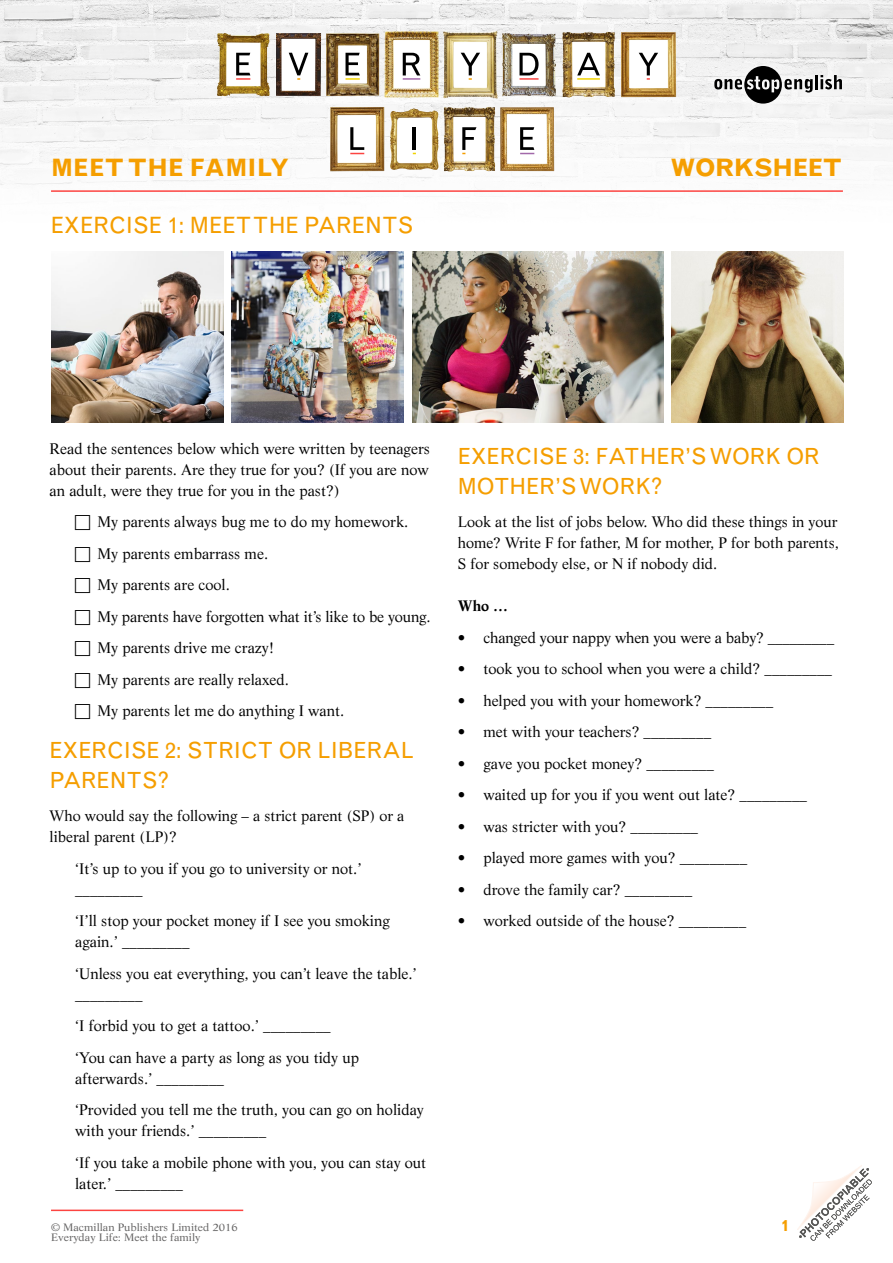
<style>
.page{position:relative;width:893px;height:1263px;background:#fff}
.page>*{position:absolute;margin:0;border:0;box-sizing:border-box;transform-origin:0 0}
.t1{font:700 24px "Grotesque MT Std";letter-spacing:.01em;color:#f59e00}
.t2{font:700 24px "Grotesque MT Std";letter-spacing:-.02em;color:#f59e00}
.t3{font:22.5px "Grotesque MT Std";color:#f59e00}
.t4{font:22.35px/29.7px "Grotesque MT Std";color:#f59e00}
.t5{font:15px/31.5px "Life LT Std";color:#000}
.t6{font:700 15px "Grotesque MT Std";color:#f59e00}
.t7{font:14.85px/21px "Life LT Std";color:#000}
.t8{font:700 14.85px "Life LT Std";color:#000}
.t9{font:10.5px/10.5px "Life LT Std";color:#646363;scale:1.08 1}
</style>
<div class="page">
<img style="left:0;top:0;width:893px;height:198px">
<hr style="left:51px;top:1209px;width:192px;height:2px;background:#fc4441">
<svg style="left:696px;top:47px;width:165px;height:75px;fill:#f2f2f2"></svg>
<svg style="left:714px;top:66px;width:99px;height:38px"></svg>
<hr style="left:815px;top:75px;width:3px;height:14px;background:#000">
<svg style="left:820px;top:75px;width:22px;height:14px"></svg>
<hr style="left:51px;top:190px;width:792px;height:2px;background:#fc4441">
<img style="left:621px;top:32px;width:55px;height:65px">
<img style="left:562px;top:32px;width:53px;height:65px">
<img style="left:443px;top:31px;width:55px;height:68px">
<img style="left:217px;top:33px;width:53px;height:63px">
<img style="left:326px;top:33px;width:53px;height:63px">
<img style="left:276px;top:33px;width:45px;height:63px">
<img style="left:384px;top:31px;width:55px;height:67px">
<img style="left:502px;top:33px;width:54px;height:64px">
<svg style="left:236px;top:53px;width:14px;height:27px"></svg>
<svg style="left:346px;top:53px;width:14px;height:27px"></svg>
<svg style="left:289px;top:53px;width:19px;height:27px"></svg>
<svg style="left:403px;top:53px;width:17px;height:27px"></svg>
<svg style="left:461px;top:53px;width:19px;height:27px"></svg>
<hr style="left:519px;top:78px;width:20px;height:2px;background:#fc4441">
<svg style="left:519px;top:53px;width:20px;height:22px"></svg>
<hr style="left:577px;top:78px;width:23px;height:2px;background:#f2d300">
<svg style="left:577px;top:53px;width:23px;height:22px"></svg>
<svg style="left:639px;top:53px;width:19px;height:27px"></svg>
<img style="left:500px;top:107px;width:54px;height:64px">
<img style="left:443px;top:107px;width:52px;height:65px">
<img style="left:390px;top:108px;width:49px;height:62px">
<img style="left:330px;top:107px;width:54px;height:64px">
<svg style="left:350px;top:127px;width:14px;height:27px"></svg>
<hr style="left:413px;top:127px;width:3px;height:23px;background:#000">
<svg style="left:462px;top:127px;width:14px;height:27px"></svg>
<svg style="left:520px;top:127px;width:14px;height:27px"></svg>
<svg style="left:797px;top:1165px;width:75px;height:76px"></svg>
<img style="left:672px;top:251px;width:171px;height:172px">
<img style="left:232px;top:251px;width:172px;height:172px">
<img style="left:51px;top:251px;width:172px;height:172px">
<img style="left:412px;top:251px;width:251px;height:172px">
<h1 class="t1" style="left:51px;top:154px;width:240px">MEET THE FAMILY</h1>
<h2 class="t3" style="left:51px;top:212px;width:364px">EXERCISE 1: MEET THE PARENTS</h2>
<h1 class="t2" style="left:670px;top:154px;width:173px">WORKSHEET</h1>
<p class="t5" style="left:50px;top:438px;width:382px;line-height:21px;text-align:justify">Read the sentences below which were written by teenagers about their parents. Are they true for you? (If you are now an adult, were they true for you in the past?)</p>
<p class="t5" style="left:98px;top:506px;width:335px">My parents always bug me to do my homework.<br>My parents embarrass me.<br>My parents are cool.<br>My parents have forgotten what it’s like to be young.<br>My parents drive me crazy!<br>My parents are really relaxed.<br>My parents let me do anything I want.</p>
<h3 class="t4" style="left:50px;top:736px;width:366px">EXERCISE 2: STRICT OR LIBERAL<br>PARENTS?</h3>
<p class="t7" style="left:50px;top:805px;width:356px">Who would say the following – a strict parent (SP) or a liberal parent (LP)?</p>
<p class="t5" style="left:75px;top:858px;width:288px;line-height:21px">‘It’s up to you if you go to university or not.’ _________</p>
<p class="t5" style="left:75px;top:910px;width:316px;line-height:21px">‘I’ll stop your pocket money if I see you smoking again.’ _________</p>
<p class="t5" style="left:75px;top:963px;width:343px;line-height:21px">‘Unless you eat everything, you can’t leave the table.’ _________</p>
<p class="t5" style="left:75px;top:1010px;width:285px">‘I forbid you to get a tattoo.’ _________ ‘You can have a party as long as you tidy up</p>
<p class="t5" style="left:75px;top:1062px;width:350px">afterwards.’ _________<br>‘Provided you tell me the truth, you can go on holiday</p>
<p class="t5" style="left:75px;top:1115px;width:353px">with your friends.’ _________<br>‘If you take a mobile phone with you, you can stay out</p>
<p class="t5" style="left:75px;top:1167px;width:109px">later.’ _________</p>
<p class="t9" style="left:51px;top:1222px;width:174px">© Macmillan Publishers Limited 2016<br>Everyday Life: Meet the family</p>
<h3 class="t4" style="left:458px;top:442px;width:363px">EXERCISE 3: FATHER’S WORK OR<br>MOTHER’S WORK?</h3>
<p class="t7" style="left:458px;top:511px;width:383px;text-align:justify">Look at the list of jobs below. Who did these things in your home? Write F for father, M for mother, P for both parents, S for somebody else, or N if nobody did.</p>
<p class="t8" style="left:458px;top:597px;width:52px">Who …</p>
<p class="t5" style="left:458px;top:621px;width:378px">• changed your nappy when you were a baby? _________</p>
<p class="t5" style="left:458px;top:653px;width:376px">• took you to school when you were a child? _________</p>
<p class="t5" style="left:458px;top:684px;width:317px">• helped you with your homework? _________</p>
<p class="t5" style="left:458px;top:716px;width:255px">• met with your teachers? _________</p>
<p class="t5" style="left:458px;top:747px;width:258px">• gave you pocket money? _________</p>
<p class="t5" style="left:458px;top:779px;width:351px">• waited up for you if you went out late? _________</p>
<p class="t5" style="left:458px;top:810px;width:242px">• was stricter with you? _________</p>
<p class="t5" style="left:458px;top:842px;width:291px">• played more games with you? _________</p>
<p class="t5" style="left:458px;top:873px;width:236px">• drove the family car? _________</p>
<p class="t5" style="left:458px;top:905px;width:290px">• worked outside of the house? _________</p>
<p class="t6" style="left:782px;top:1216px;width:9px">1</p>
</div>
